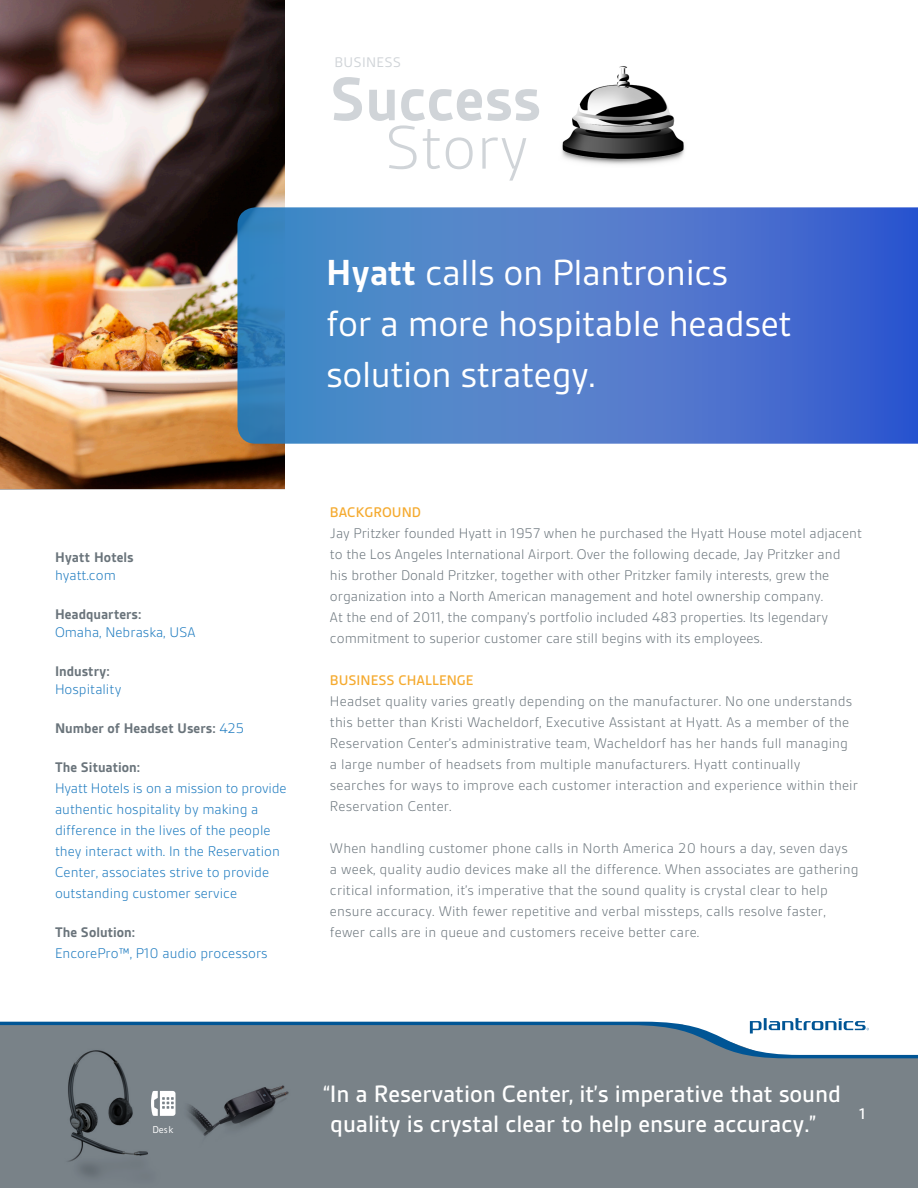
<style>
.page{position:relative;width:918px;height:1188px;background:#fff}
.page>*{position:absolute;margin:0;border:0;box-sizing:border-box;transform-origin:0 0}
.t1{font:700 66px "Gesta";color:#d0d4d8}
.t2{font:300 66px "Gesta";color:#d0d4d8}
.t3{font:39px/51px "Gesta";letter-spacing:-.01em;color:#fff}
.t4{font:500 25.5px/30px "Gesta";letter-spacing:-.005em;color:#fff}
.t5{font:500 16.5px "Gesta";color:#fff}
.t6{font:300 15px/21px "Gesta";letter-spacing:.01em;color:#6a747b}
.t7{font:300 15px/21px "Gesta";color:#1978be}
.t8{font:700 15px/18px "Gesta";color:#6a747b}
.t9{font:500 15px "Gesta";color:#f5aa2f}
.t10{font:15px "Gesta";letter-spacing:.02em;color:#d0d4d8}
.t11{font:10.65px "Gesta";color:#fff}
.s1{font-weight:700}
.s2{font-weight:300;color:#1978be}
.s3{font-weight:700;color:#6a747b}
</style>
<div class="page">
<img style="left:0;top:0;width:285px;height:488px">
<div style="left:0;top:1058px;width:918px;height:130px;background:#798288"></div>
<svg style="left:237px;top:207px;width:681px;height:237px;background:#4979ca"></svg>
<svg style="left:0;top:1018px;width:918px;height:40px"></svg>
<img style="left:47px;top:1040px;width:118px;height:148px">
<svg style="left:151px;top:1091px;width:17px;height:25px"></svg>
<img style="left:168px;top:1075px;width:123px;height:77px">
<img style="left:562px;top:66px;width:123px;height:99px">
<p class="t10" style="left:335px;top:54px;width:68px">BUSINESS</p>
<p class="t1" style="left:330px;top:65px;width:212px">Success</p>
<p class="t2" style="left:384px;top:114px;width:146px">Story</p>
<p class="t3" style="left:326px;top:247px;width:467px"><span class="s1">Hyatt</span> calls on Plantronics<br>for a more hospitable headset solution strategy.</p>
<p class="t8" style="left:55px;top:548px;width:80px">Hyatt Hotels <span class="s2">hyatt.com</span></p>
<p class="t8" style="left:55px;top:605px;width:88px">Headquarters:</p>
<p class="t7" style="left:55px;top:622px;width:142px">Omaha, Nebraska, USA</p>
<p class="t8" style="left:55px;top:662px;width:56px">Industry:</p>
<p class="t7" style="left:55px;top:679px;width:68px">Hospitality</p>
<p class="t8" style="left:55px;top:719px;width:191px">Number of Headset Users: <span class="s2">425</span></p>
<p class="t7" style="left:55px;top:757px;width:233px"><span class="s3">The Situation:<br></span>Hyatt Hotels is on a mission to provide authentic hospitality by making a difference in the lives of the people they interact with. In the Reservation Center, associates strive to provide outstanding customer service</p>
<p class="t8" style="left:55px;top:923px;width:82px">The Solution:</p>
<p class="t7" style="left:55px;top:943px;width:214px">EncorePro™, P10 audio processors</p>
<p class="t9" style="left:330px;top:504px;width:93px">BACKGROUND</p>
<p class="t6" style="left:330px;top:523px;width:534px">Jay Pritzker founded Hyatt in 1957 when he purchased the Hyatt House motel adjacent to the Los Angeles International Airport. Over the following decade, Jay Pritzker and his brother Donald Pritzker, together with other Pritzker family interests, grew the organization into a North American management and hotel ownership company.<br>At the end of 2011, the company’s portfolio included 483 properties. Its legendary commitment to superior customer care still begins with its employees.</p>
<p class="t9" style="left:330px;top:672px;width:145px">BUSINESS CHALLENGE</p>
<p class="t6" style="left:330px;top:691px;width:530px">Headset quality varies greatly depending on the manufacturer. No one understands this better than Kristi Wacheldorf, Executive Assistant at Hyatt. As a member of the Reservation Center’s administrative team, Wacheldorf has her hands full managing a large number of headsets from multiple manufacturers. Hyatt continually searches for ways to improve each customer interaction and experience within their Reservation Center.</p>
<p class="t6" style="left:330px;top:838px;width:530px">When handling customer phone calls in North America 20 hours a day, seven days a week, quality audio devices make all the difference. When associates are gathering critical information, it’s imperative that the sound quality is crystal clear to help ensure accuracy. With fewer repetitive and verbal missteps, calls resolve faster, fewer calls are in queue and customers receive better care.</p>
<p class="t11" style="left:152px;top:1124px;width:22px">Desk</p>
<p class="t4" style="left:323px;top:1079px;width:519px">“In a Reservation Center, it’s imperative that sound quality is crystal clear to help ensure accuracy.”</p>
<p class="t5" style="left:860px;top:1106px;width:8px">1</p>
</div>
